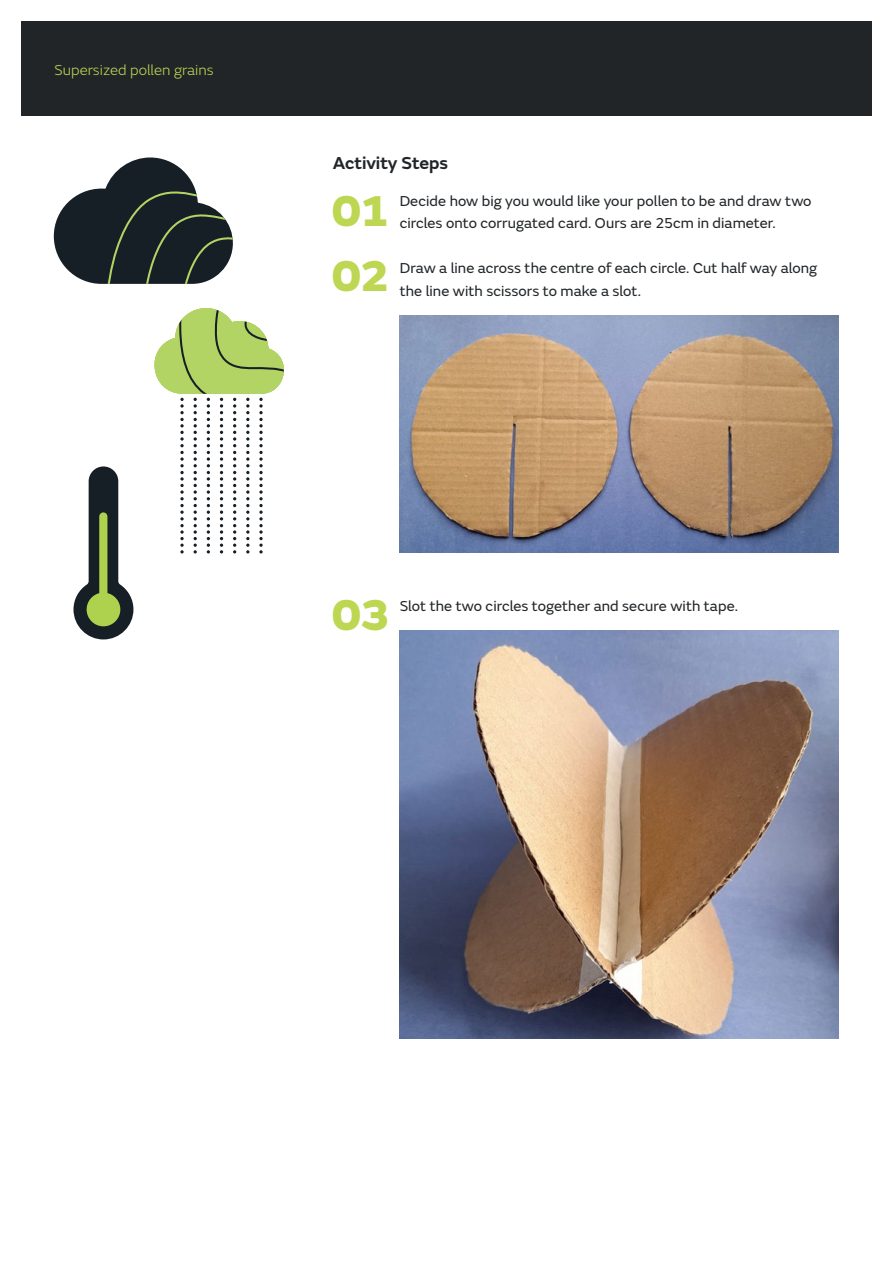
<style>
.page{position:relative;width:893px;height:1263px;background:#fff}
.page>*{position:absolute;margin:0;border:0;box-sizing:border-box;transform-origin:0 0}
.MO_DIY_Activity_numb{font:800 45px "FS Emeric";color:#bdd753}
.MO_DIY_Activity_smal{font:600 18px "FS Emeric";letter-spacing:-.005em;color:#212528}
.MO_Lesson_plan_body{font:15px/22.5px "FS Emeric";color:#212528}
.MO_DIY_Activity_page{font:300 15px "FS Emeric";color:#bdd753}
</style>
<div class="page">
<div style="left:21px;top:21px;width:851px;height:95px;background:#212528"></div>
<img style="left:400px;top:315px;width:439px;height:238px">
<img style="left:400px;top:630px;width:439px;height:408px">
<svg style="left:154px;top:308px;width:130px;height:245px"></svg>
<svg style="left:54px;top:157px;width:179px;height:127px"></svg>
<svg style="left:73px;top:466px;width:60px;height:173px"></svg>
<p class="MO_DIY_Activity_page" style="left:55px;top:60px;width:161px">Supersized pollen grains</p>
<p class="MO_DIY_Activity_smal" style="left:333px;top:149px;width:117px">Activity Steps</p>
<p class="MO_Lesson_plan_body" style="left:400px;top:189px;width:413px">Decide how big you would like your pollen to be and draw two circles onto corrugated card. Ours are 25cm in diameter.</p>
<p class="MO_Lesson_plan_body" style="left:400px;top:256px;width:419px">Draw a line across the centre of each circle. Cut half way along the line with scissors to make a slot.</p>
<p class="MO_DIY_Activity_numb" style="left:331px;top:175px;width:61px">01</p>
<p class="MO_DIY_Activity_numb" style="left:331px;top:240px;width:61px">02</p>
<p class="MO_DIY_Activity_numb" style="left:331px;top:579px;width:61px">03</p>
<p class="MO_Lesson_plan_body" style="left:400px;top:594px;width:340px">Slot the two circles together and secure with tape.</p>
</div>
